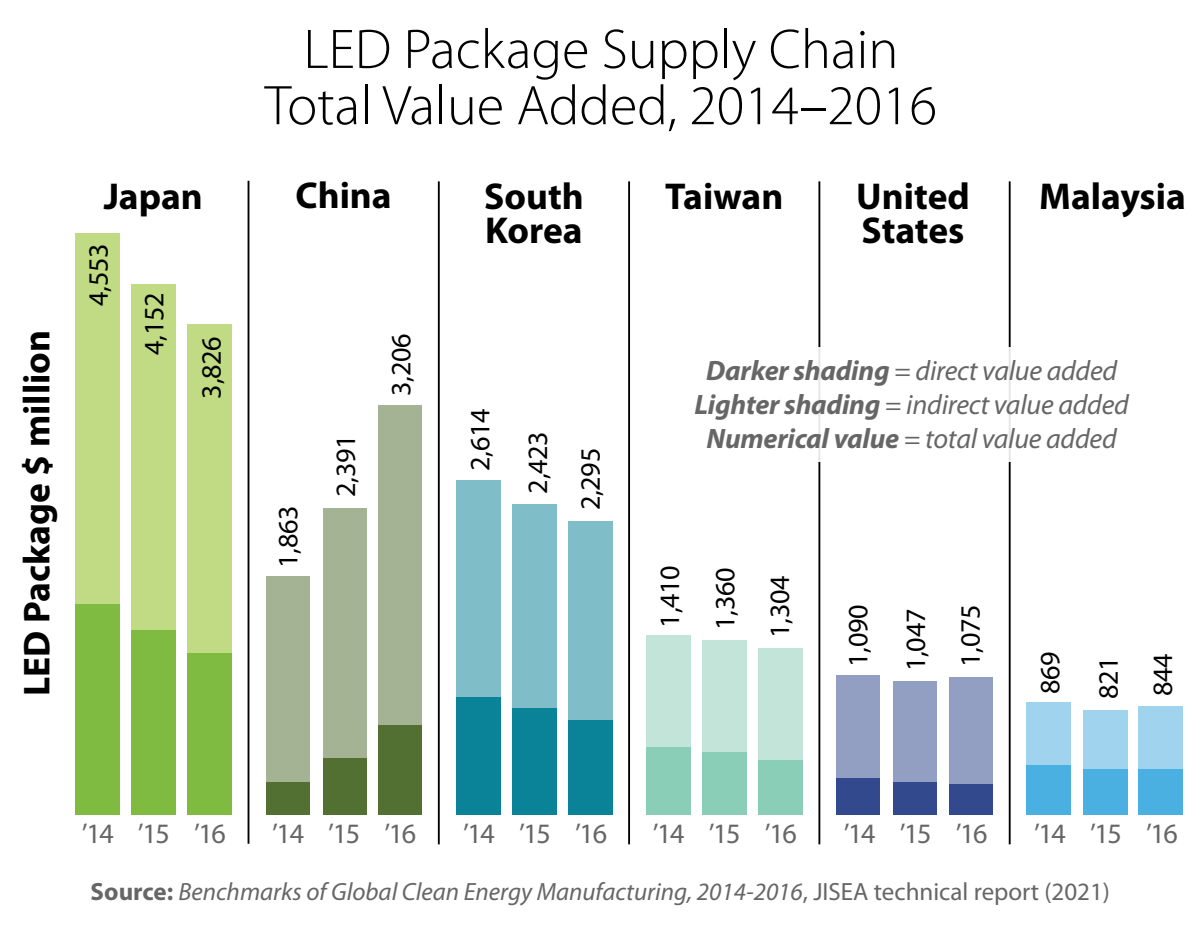
<style>
.page{position:relative;width:1200px;height:938px;background:#fff}
.page>*{position:absolute;margin:0;border:0;box-sizing:border-box;transform-origin:0 0}
.t1{font:300 56.25px/56.2px "Myriad Pro";color:#000;text-align:center}
.t2{font:700 37.5px/34.4px "Myriad Pro";color:#000}
.t3{font:italic 28.12px/33.8px "Myriad Pro";letter-spacing:-.01em;color:#666;text-align:center}
.t4{font:28.12px/55px "Myriad Pro";letter-spacing:-.01em;color:#000}
.t5{font:28.12px "Myriad Pro";letter-spacing:-.05em;color:#666}
.t6{font:italic 25px "Myriad Pro";color:#666}
.s1{font-weight:700}
.s2{font-weight:700;font-style:normal}
.s3{font-style:normal}
</style>
<div class="page">
<div style="left:1139px;top:768px;width:44px;height:46px;background:#4aafe1"></div>
<div style="left:1083px;top:768px;width:45px;height:46px;background:#4aafe1"></div>
<div style="left:1027px;top:765px;width:44px;height:49px;background:#4aafe1"></div>
<div style="left:1139px;top:706px;width:44px;height:62px;background:#a0d4ee"></div>
<div style="left:1083px;top:709px;width:45px;height:59px;background:#a0d4ee"></div>
<div style="left:1027px;top:702px;width:44px;height:63px;background:#a0d4ee"></div>
<div style="left:949px;top:783px;width:44px;height:31px;background:#33498d"></div>
<div style="left:893px;top:781px;width:44px;height:33px;background:#33498d"></div>
<div style="left:836px;top:777px;width:44px;height:37px;background:#33498d"></div>
<div style="left:949px;top:676px;width:44px;height:107px;background:#929ec2"></div>
<div style="left:893px;top:680px;width:44px;height:101px;background:#929ec2"></div>
<div style="left:836px;top:675px;width:44px;height:102px;background:#929ec2"></div>
<div style="left:758px;top:759px;width:44px;height:55px;background:#8bceb7"></div>
<div style="left:702px;top:752px;width:44px;height:62px;background:#8bceb7"></div>
<div style="left:646px;top:746px;width:44px;height:68px;background:#8bceb7"></div>
<div style="left:758px;top:647px;width:44px;height:112px;background:#c2e4d9"></div>
<div style="left:702px;top:640px;width:44px;height:112px;background:#c2e4d9"></div>
<div style="left:646px;top:634px;width:44px;height:112px;background:#c2e4d9"></div>
<div style="left:569px;top:719px;width:44px;height:95px;background:#0a8399"></div>
<div style="left:513px;top:708px;width:44px;height:106px;background:#0a8399"></div>
<div style="left:456px;top:697px;width:44px;height:117px;background:#0a8399"></div>
<div style="left:569px;top:521px;width:44px;height:198px;background:#7fbdc8"></div>
<div style="left:513px;top:504px;width:44px;height:204px;background:#7fbdc8"></div>
<div style="left:456px;top:480px;width:44px;height:217px;background:#7fbdc8"></div>
<div style="left:379px;top:724px;width:43px;height:90px;background:#537033"></div>
<div style="left:323px;top:757px;width:44px;height:57px;background:#537033"></div>
<div style="left:266px;top:781px;width:44px;height:33px;background:#537033"></div>
<div style="left:379px;top:405px;width:43px;height:319px;background:#a4b393"></div>
<div style="left:323px;top:508px;width:44px;height:249px;background:#a4b393"></div>
<div style="left:266px;top:576px;width:44px;height:205px;background:#a4b393"></div>
<div style="left:187px;top:653px;width:44px;height:161px;background:#80bb41"></div>
<div style="left:131px;top:629px;width:44px;height:185px;background:#80bb41"></div>
<div style="left:75px;top:603px;width:44px;height:211px;background:#80bb41"></div>
<div style="left:187px;top:324px;width:44px;height:329px;background:#c1db84"></div>
<div style="left:131px;top:284px;width:44px;height:345px;background:#c1db84"></div>
<div style="left:75px;top:233px;width:44px;height:370px;background:#c1db84"></div>
<hr style="left:248px;top:181px;width:1px;height:662px;background:#000">
<hr style="left:438px;top:181px;width:2px;height:663px;background:#000">
<hr style="left:818px;top:181px;width:2px;height:663px;background:#000">
<hr style="left:628px;top:181px;width:2px;height:663px;background:#000">
<hr style="left:1009px;top:181px;width:2px;height:663px;background:#000">
<h2 class="t2" style="left:19px;top:695px;width:367px;rotate:-90deg">LED Package $ million</h2>
<h2 class="t2" style="left:104px;top:178px;width:101px">Japan</h2>
<p class="t4" style="left:70px;top:305px;width:64px;rotate:-90deg">4,553</p>
<p class="t4" style="left:126px;top:355px;width:64px;rotate:-90deg">4,152</p>
<p class="t4" style="left:183px;top:398px;width:64px;rotate:-90deg">3,826</p>
<h1 class="t1" style="left:265px;top:20px;width:674px">LED Package Supply Chain<br>Total Value Added, 2014–2016</h1>
<h2 class="t2" style="left:296px;top:177px;width:98px">China</h2>
<h2 class="t2" style="left:484px;top:178px;width:101px">South<br>Korea</h2>
<h2 class="t2" style="left:665px;top:178px;width:120px">Taiwan</h2>
<h2 class="t2" style="left:856px;top:178px;width:115px">United<br>States</h2>
<h2 class="t2" style="left:1039px;top:178px;width:148px">Malaysia</h2>
<p class="t4" style="left:260px;top:568px;width:64px;rotate:-90deg">1,863</p>
<p class="t4" style="left:318px;top:497px;width:64px;rotate:-90deg">2,391</p>
<p class="t4" style="left:373px;top:396px;width:64px;rotate:-90deg">3,206</p>
<p class="t4" style="left:451px;top:493px;width:86px;line-height:57.6px;text-indent:22px;rotate:-90deg">2,614<br>2,423</p>
<p class="t4" style="left:563px;top:510px;width:64px;rotate:-90deg">2,295</p>
<p class="t3" style="left:695px;top:353px;width:436px"><span class="s1">Darker shading</span> = direct value added<br><span class="s1">Lighter shading</span> = indirect value added<br><span class="s1">Numerical value</span> = total value added</p>
<p class="t4" style="left:642px;top:638px;width:74px;text-align:center;rotate:-90deg">1,410<br>1,360<br>1,304</p>
<p class="t4" style="left:829px;top:671px;width:68px;line-height:57.8px;rotate:-90deg">1,090<br>1,047</p>
<p class="t4" style="left:942px;top:666px;width:64px;rotate:-90deg">1,075</p>
<p class="t4" style="left:1020px;top:698px;width:49px;line-height:58.2px;rotate:-90deg">869<br>821</p>
<p class="t4" style="left:1135px;top:695px;width:44px;rotate:-90deg">844</p>
<p class="t5" style="left:82px;top:816px;width:145px">’14 ’15 ’16</p>
<p class="t5" style="left:272px;top:816px;width:145px">’14 ’15 ’16</p>
<p class="t5" style="left:463px;top:816px;width:145px">’14 ’15 ’16</p>
<p class="t5" style="left:653px;top:816px;width:145px">’14 ’15 ’16</p>
<p class="t5" style="left:844px;top:816px;width:145px">’14 ’15 ’16</p>
<p class="t5" style="left:1034px;top:816px;width:145px">’14 ’15 ’16</p>
<p class="t6" style="left:91px;top:876px;width:1021px"><span class="s2">Source:</span> Benchmarks of Global Clean Energy Manufacturing, 2014-2016<span class="s3">, JISEA technical report (2021)</span></p>
</div>
